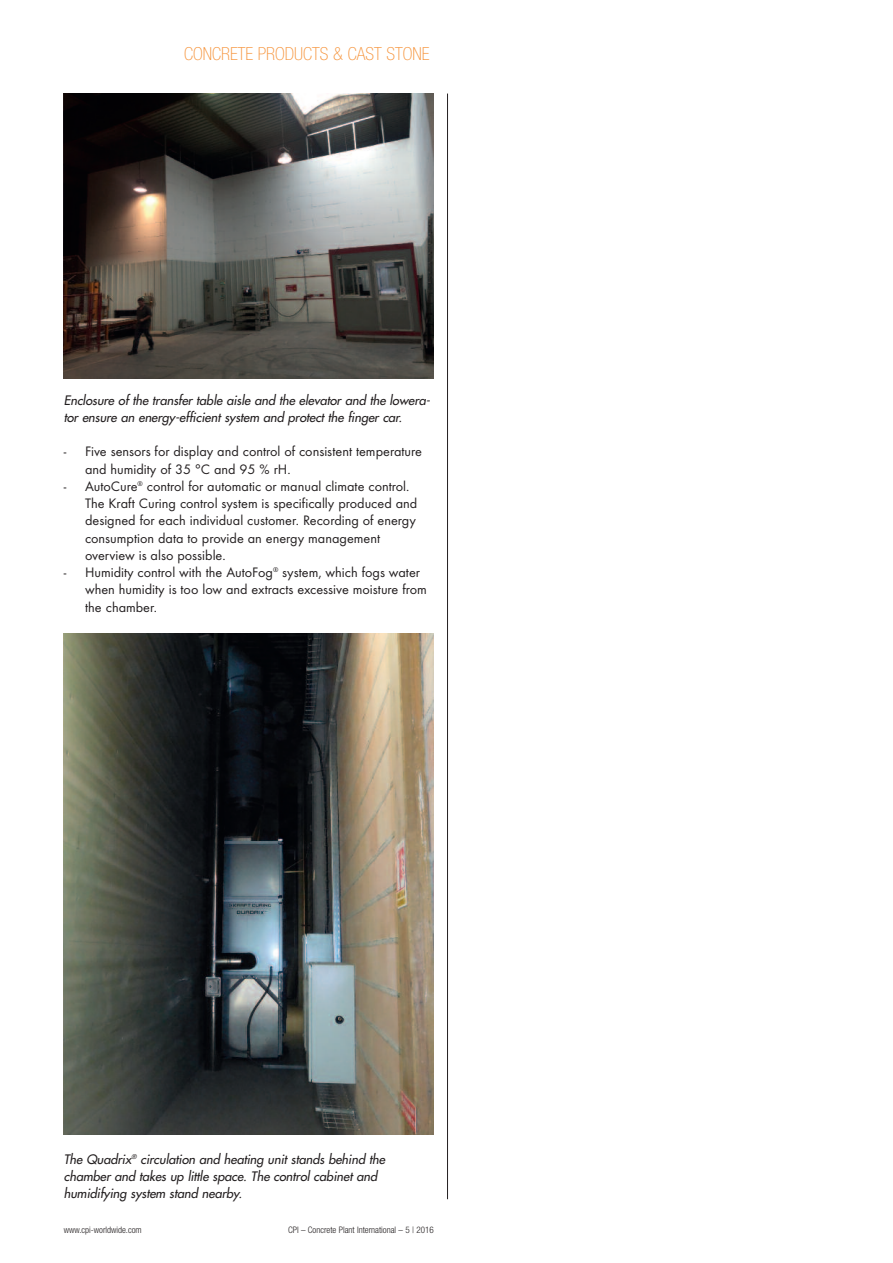
<style>
.page{position:relative;width:893px;height:1263px;background:#fff}
.page>*{position:absolute;margin:0;border:0;box-sizing:border-box;transform-origin:0 0}
.t1{font:100 condensed 18px "Helvetica Neue";color:#f69238}
.t2{font:14.25px/17.2px "Futura T";color:#231f20}
.t3{font:italic 12.75px/17.2px "Futura";letter-spacing:-.005em;color:#231f20}
.t4{font:300 condensed 9px "Helvetica Neue";color:#231f20}
</style>
<div class="page">
<img style="left:64px;top:634px;width:370px;height:500px">
<img style="left:64px;top:94px;width:370px;height:285px">
<hr style="left:447px;top:94px;width:1px;height:1105px;background:#231f20">
<p class="t1" style="left:184px;top:47px;width:247px">CONCRETE PRODUCTS &amp; CAST STONE</p>
<p class="t3" style="left:64px;top:392px;width:368px">Enclosure of the transfer table aisle and the elevator and the lowera&shy;tor ensure an energy-efficient system and protect the finger car.</p>
<p class="t2" style="left:85px;top:443px;width:338px;text-indent:-21px">- Five sensors for display and control of consistent temperature and humidity of 35 °C and 95 % rH.</p>
<p class="t2" style="left:85px;top:477px;width:334px;text-indent:-21px">- AutoCure<sup>®</sup> control for automatic or manual climate control.<br>The Kraft Curing control system is specifically produced and designed for each individual customer. Recording of energy consumption data to provide an energy management overview is also possible.</p>
<p class="t2" style="left:85px;top:564px;width:343px;text-indent:-21px">- Humidity control with the AutoFog<sup>®</sup> system, which fogs water when humidity is too low and extracts excessive moisture from the chamber.</p>
<p class="t3" style="left:64px;top:1151px;width:323px">The Quadrix<sup>®</sup> circulation and heating unit stands behind the chamber and takes up little space. The control cabinet and humidifying system stand nearby.</p>
<p class="t4" style="left:64px;top:1226px;width:79px">www.cpi-worldwide.com</p>
<p class="t4" style="left:288px;top:1226px;width:147px">CPI – Concrete Plant International – 5 | 2016</p>
</div>
